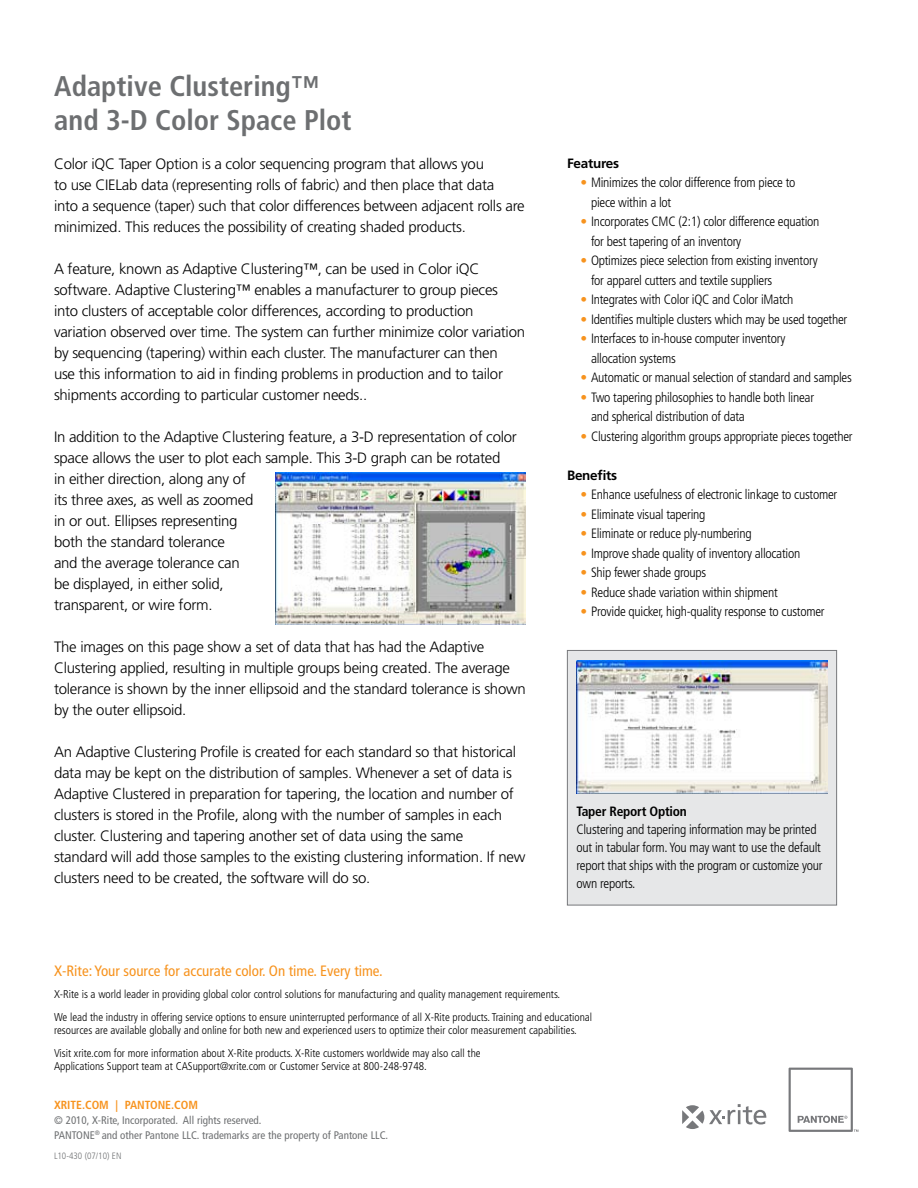
<style>
.page{position:relative;width:918px;height:1188px;background:#fff}
.page>*{position:absolute;margin:0;border:0;box-sizing:border-box;transform-origin:0 0}
.t1{font:700 condensed 28.5px/34.2px "Frutiger";color:#6d6f71}
.t2{font:300 15px/21px "Frutiger";letter-spacing:-.02em;color:#000}
.t3{font:condensed 15px "Frutiger";color:#f7931e}
.t4{font:300 condensed 13.5px/19.5px "Frutiger";letter-spacing:-.02em;color:#000}
.t5{font:700 condensed 13.5px "Frutiger";letter-spacing:-.02em;color:#000}
.t6{font:700 13.5px "Frutiger";letter-spacing:-.02em;color:#000}
.t7{font:700 condensed 11.7px "Frutiger";color:#f7931e}
.t8{font:300 condensed 11.25px/22.5px "Frutiger";color:#000}
.t9{font:condensed 10.95px/14.7px "Frutiger";color:#6d6f71}
.t10{font:300 condensed 9.15px "Frutiger";color:#6d6f71}
.s1{color:#f7931e}
</style>
<div class="page">
<svg style="left:789px;top:1068px;width:69px;height:64px"></svg>
<svg style="left:682px;top:1104px;width:84px;height:25px"></svg>
<div style="left:567px;top:650px;width:270px;height:255px;background:#e6e7e8;border:1px solid #77787b"></div>
<img style="left:576px;top:660px;width:251px;height:133px">
<img style="left:275px;top:472px;width:251px;height:153px">
<h1 class="t1" style="left:54px;top:69px;width:299px">Adaptive Clustering™ and 3-D Color Space Plot</h1>
<p class="t2" style="left:54px;top:153px;width:472px">Color iQC Taper Option is a color sequencing program that allows you<br>to use CIELab data (representing rolls of fabric) and then place that data<br>into a sequence (taper) such that color differences between adjacent rolls are minimized. This reduces the possibility of creating shaded products.</p>
<p class="t2" style="left:54px;top:258px;width:473px">A feature, known as Adaptive Clustering™, can be used in Color iQC software. Adaptive Clustering™ enables a manufacturer to group pieces into clusters of acceptable color differences, according to production variation observed over time. The system can further minimize color variation by sequencing (tapering) within each cluster. The manufacturer can then<br>use this information to aid in finding problems in production and to tailor shipments according to particular customer needs..</p>
<p class="t2" style="left:54px;top:426px;width:464px">In addition to the Adaptive Clustering feature, a 3-D representation of color space allows the user to plot each sample. This 3-D graph can be rotated<br>in either direction, along any of<br>its three axes, as well as zoomed<br>in or out. Ellipses representing<br>both the standard tolerance<br>and the average tolerance can<br>be displayed, in either solid,<br>transparent, or wire form.</p>
<p class="t2" style="left:54px;top:636px;width:473px">The images on this page show a set of data that has had the Adaptive Clustering applied, resulting in multiple groups being created. The average tolerance is shown by the inner ellipsoid and the standard tolerance is shown by the outer ellipsoid.</p>
<p class="t2" style="left:54px;top:741px;width:473px">An Adaptive Clustering Profile is created for each standard so that historical data may be kept on the distribution of samples. Whenever a set of data is Adaptive Clustered in preparation for tapering, the location and number of clusters is stored in the Profile, along with the number of samples in each cluster. Clustering and tapering another set of data using the same<br>standard will add those samples to the existing clustering information. If new clusters need to be created, the software will do so.</p>
<p class="t3" style="left:54px;top:962px;width:330px">X-Rite: Your source for accurate color. On time. Every time.</p>
<p class="t6" style="left:567px;top:155px;width:54px">Features</p>
<p class="t4" style="left:591px;top:173px;width:206px;text-indent:-11px"><span class="s1">•</span> Minimizes the color difference from piece to piece within a lot</p>
<p class="t4" style="left:591px;top:212px;width:230px;text-indent:-11px"><span class="s1">•</span> Incorporates CMC (2:1) color difference equation for best tapering of an inventory</p>
<p class="t4" style="left:591px;top:251px;width:228px;text-indent:-11px"><span class="s1">•</span> Optimizes piece selection from existing inventory for apparel cutters and textile suppliers</p>
<p class="t4" style="left:580px;top:290px;width:215px"><span class="s1">•</span> Integrates with Color iQC and Color iMatch</p>
<p class="t4" style="left:580px;top:309px;width:268px"><span class="s1">•</span> Identifies multiple clusters which may be used together</p>
<p class="t4" style="left:591px;top:329px;width:196px;text-indent:-11px"><span class="s1">•</span> Interfaces to in-house computer inventory allocation systems</p>
<p class="t4" style="left:580px;top:368px;width:273px"><span class="s1">•</span> Automatic or manual selection of standard and samples</p>
<p class="t4" style="left:591px;top:387px;width:225px;text-indent:-11px"><span class="s1">•</span> Two tapering philosophies to handle both linear and spherical distribution of data</p>
<p class="t4" style="left:580px;top:426px;width:274px"><span class="s1">•</span> Clustering algorithm groups appropriate pieces together</p>
<p class="t6" style="left:567px;top:467px;width:52px">Benefits</p>
<p class="t4" style="left:580px;top:485px;width:258px"><span class="s1">•</span> Enhance usefulness of electronic linkage to customer</p>
<p class="t4" style="left:580px;top:504px;width:126px"><span class="s1">•</span> Eliminate visual tapering</p>
<p class="t4" style="left:580px;top:524px;width:173px"><span class="s1">•</span> Eliminate or reduce ply-numbering</p>
<p class="t4" style="left:580px;top:543px;width:221px"><span class="s1">•</span> Improve shade quality of inventory allocation</p>
<p class="t4" style="left:580px;top:563px;width:127px"><span class="s1">•</span> Ship fewer shade groups</p>
<p class="t4" style="left:580px;top:582px;width:199px"><span class="s1">•</span> Reduce shade variation within shipment</p>
<p class="t4" style="left:580px;top:602px;width:246px"><span class="s1">•</span> Provide quicker, high-quality response to customer</p>
<p class="t5" style="left:576px;top:804px;width:112px">Taper Report Option</p>
<p class="t4" style="left:576px;top:821px;width:248px;line-height:18px">Clustering and tapering information may be printed out in tabular form. You may want to use the default report that ships with the program or customize your own reports.</p>
<p class="t8" style="left:54px;top:983px;width:540px">X-Rite is a world leader in providing global color control solutions for manufacturing and quality management requirements.<br>We lead the industry in offering service options to ensure uninterrupted performance of all X-Rite products. Training and educational</p>
<p class="t8" style="left:54px;top:1019px;width:524px">resources are available globally and online for both new and experienced users to optimize their color measurement capabilities.<br>Visit xrite.com for more information about X-Rite products. X-Rite customers worldwide may also call the</p>
<p class="t8" style="left:54px;top:1055px;width:374px">Applications Support team at CASupport@xrite.com or Customer Service at 800-248-9748.</p>
<p class="t7" style="left:54px;top:1098px;width:145px">Xrite.com | Pantone.com</p>
<p class="t9" style="left:54px;top:1113px;width:336px">© 2010, X-Rite, Incorporated. All rights reserved.<br>PANTONE<sup>®</sup> and other Pantone LLC. trademarks are the property of Pantone LLC.</p>
<p class="t10" style="left:54px;top:1151px;width:69px">L10-430 (07/10) EN</p>
</div>
